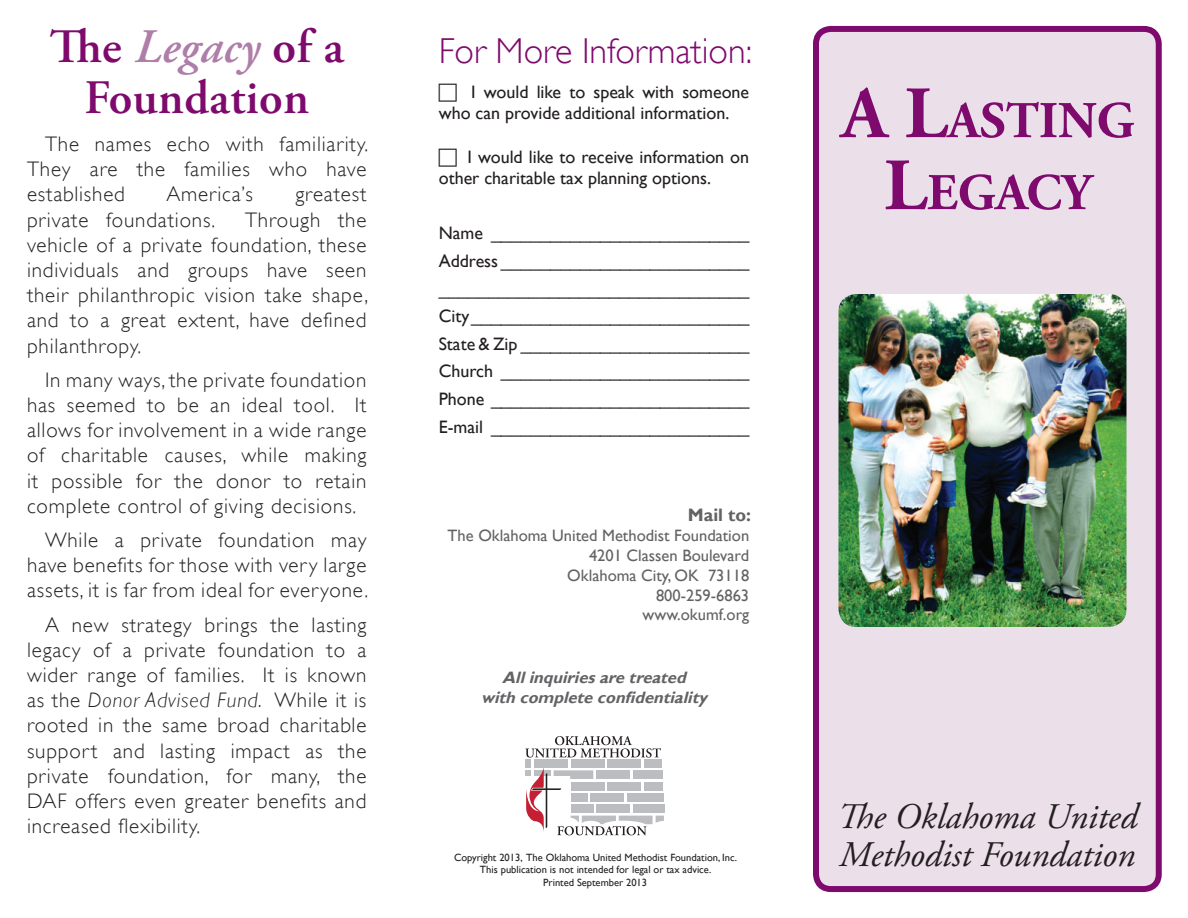
<style>
.page{position:relative;width:1188px;height:918px;background:#fff}
.page>*{position:absolute;margin:0;border:0;box-sizing:border-box;transform-origin:0 0}
.t1{font:700 51.45px/72px "Adobe Garamond Pro";color:#7e0a6d;text-align:center}
.t2{font:600 48px/51px "Adobe Garamond Pro";letter-spacing:.01em;color:#7e0a6d;text-align:center}
.t3{font:italic 36px "Adobe Garamond Pro";color:#231f20}
.t4{font:300 36px "Gill Sans";color:#7e0a6d}
.t5{font:300 21px/25.2px "Gill Sans";letter-spacing:.04em;color:#231f20;text-align:justify}
.t6{font:18px/27.6px "Gill Sans";color:#231f20}
.t7{font:700 18px "Gill Sans";color:#636366}
.t8{font:16.5px/19.8px "Gill Sans";color:#636366;text-align:right}
.t9{font:italic 700 16.5px/19.8px "Gill Sans";color:#636366;text-align:center}
.t10{font:10.5px/12.6px "Gill Sans";color:#231f20;text-align:center}
.s1{font-style:italic;color:#af7da9}
.s2{font-style:italic}
.s3{font-size:73.5px}
</style>
<div class="page">
<div style="left:816px;top:29px;width:343px;height:860px;background:#ebdfea;border-radius:15px"></div>
<div style="left:813px;top:26px;width:349px;height:866px;border:6px solid #7e0a6d;border-radius:15px"></div>
<svg style="left:525px;top:736px;width:136px;height:22px"></svg>
<div style="left:534px;top:759px;width:34px;height:9px;background:#bcbdc0"></div>
<div style="left:525px;top:759px;width:6px;height:9px;background:#bcbdc0"></div>
<div style="left:571px;top:759px;width:34px;height:9px;background:#bcbdc0"></div>
<div style="left:607px;top:759px;width:34px;height:9px;background:#bcbdc0"></div>
<div style="left:644px;top:759px;width:18px;height:9px;background:#bcbdc0"></div>
<svg style="left:525px;top:767px;width:139px;height:68px"></svg>
<img style="left:838px;top:294px;width:288px;height:333px">
<h2 class="t2" style="left:49px;top:22px;width:296px">The <span class="s1">Legacy</span> of a<br>Foundation</h2>
<p class="t5" style="left:27px;top:131px;width:343px;text-indent:18px">The names echo with familiarity.<br>They are the families who have established</p>
<p class="t5" style="left:166px;top:181px;width:88px">America’s</p>
<p class="t5" style="left:295px;top:181px;width:73px">greatest</p>
<p class="t5" style="left:27px;top:206px;width:190px">private foundations.</p>
<p class="t5" style="left:27px;top:206px;width:343px;text-indent:218px">Through the vehicle of a private foundation, these individuals and groups have seen their philanthropic vision take shape, and to a great extent, have defined philanthropy.</p>
<p class="t5" style="left:27px;top:366px;width:341px;text-indent:18px">In many ways, the private foundation has seemed to be an ideal tool. It allows for involvement in a wide range of charitable causes, while making it possible for the donor to retain complete control of giving decisions.</p>
<p class="t5" style="left:27px;top:527px;width:343px;text-indent:18px">While a private foundation may have benefits for those with very large assets, it is far from ideal for everyone.</p>
<p class="t5" style="left:27px;top:611px;width:341px;text-indent:18px">A new strategy brings the lasting legacy of a private foundation to a wider range of families. It is known as the <span class="s2">Donor Advised Fund.</span> While it is rooted in the same broad charitable support and lasting impact as the private foundation, for many, the DAF offers even greater benefits and increased flexibility.</p>
<h3 class="t4" style="left:439px;top:23px;width:315px">For More Information:</h3>
<p class="t6" style="left:439px;top:81px;width:312px;line-height:21.6px;text-indent:33px">I would like to speak with someone who can provide additional information.</p>
<p class="t6" style="left:439px;top:146px;width:312px;line-height:21.6px;text-indent:29px">I would like to receive information on other charitable tax planning options.</p>
<p class="t6" style="left:439px;top:220px;width:312px;text-align:justify">Name __________________________ Address _________________________ _______________________________ City ____________________________ State &amp; Zip _______________________ Church _________________________ Phone __________________________ E-mail __________________________</p>
<p class="t7" style="left:688px;top:505px;width:65px">Mail to:</p>
<p class="t8" style="left:448px;top:526px;width:303px">The Oklahoma United Methodist Foundation<br>4201 Classen Boulevard<br>Oklahoma City, OK 73118<br>800-259-6863<br>www.okumf.org</p>
<p class="t9" style="left:481px;top:668px;width:232px">Allinquiriesaretreated with completeconfidentiality</p>
<p class="t10" style="left:454px;top:851px;width:285px">Copyright 2013, The Oklahoma United Methodist Foundation, Inc.<br>This publication is not intended for legal or tax advice.</p>
<p class="t10" style="left:543px;top:876px;width:105px">Printed September 2013</p>
<h1 class="t1" style="left:841px;top:86px;width:295px"><span class="s3">A L</span>ASTING<br><span class="s3">L</span>EGACY</h1>
<h3 class="t3" style="left:837px;top:795px;width:302px">The Oklahoma United</h3>
<h3 class="t3" style="left:840px;top:833px;width:297px">Methodist Foundation</h3>
</div>
